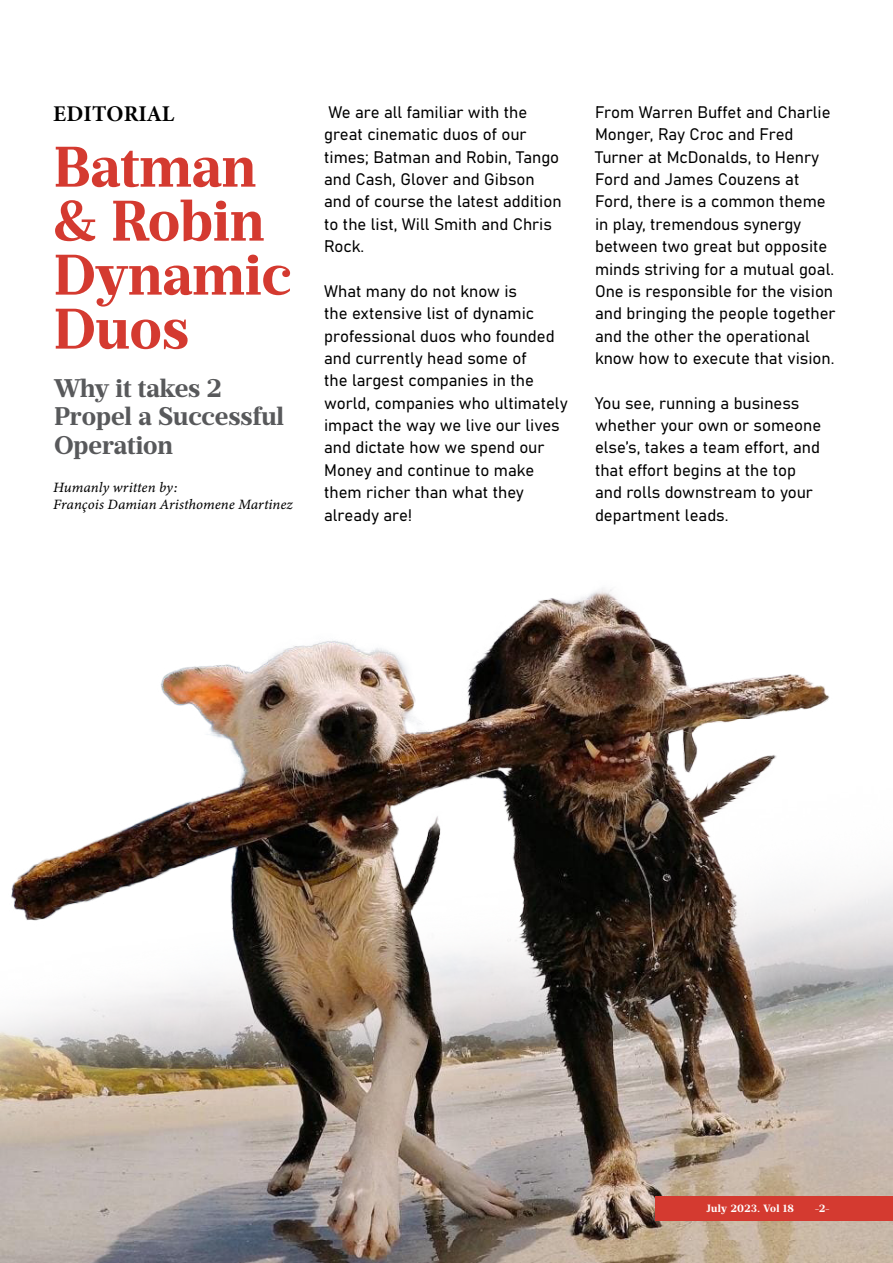
<style>
.page{position:relative;width:893px;height:1263px;background:#fff}
.page>*{position:absolute;margin:0;border:0;box-sizing:border-box;transform-origin:0 0}
.t1{font:700 57px/54px "Prumo Text";color:#d43a30}
.t2{font:700 25.5px/28.5px "Prumo Text";color:#58595b}
.t3{font:22.5px "Minion Variable Concept";letter-spacing:.005em;color:#000}
.t4{font:16.5px/22.4px "Bahnschrift";color:#000}
.t5{font:italic 14.25px/17.1px "Minion Variable Concept";color:#000}
.t6{font:700 10.5px "Prumo Text";letter-spacing:.04em;color:#fff}
</style>
<div class="page">
<img style="left:0;top:588px;width:892px;height:675px">
<div style="left:655px;top:1196px;width:238px;height:25px;background:#d43a30"></div>
<h3 class="t3" style="left:53px;top:98px;width:123px">EDITORIAL</h3>
<p class="t4" style="left:595px;top:100px;width:242px">From Warren Buffet and Charlie<br>Monger, Ray Croc and Fred<br>Turner at McDonalds, to Henry<br>Ford and James Couzens at<br>Ford, there is a common theme in play, tremendous synergy between two great but opposite minds striving for a mutual goal.<br>One is responsible for the vision and bringing the people together and the other the operational know how to execute that vision.</p>
<p class="t4" style="left:595px;top:391px;width:228px">You see, running a business whether your own or someone else’s, takes a team effort, and that effort begins at the top and rolls downstream to your department leads.</p>
<p class="t4" style="left:324px;top:100px;width:239px">We are all familiar with the great cinematic duos of our times; Batman and Robin, Tango and Cash, Glover and Gibson and of course the latest addition to the list, Will Smith and Chris<br>Rock.</p>
<p class="t4" style="left:324px;top:279px;width:245px">What many do not know is<br>the extensive list of dynamic professional duos who founded and currently head some of<br>the largest companies in the world, companies who ultimately impact the way we live our lives and dictate how we spend our<br>Money and continue to make them richer than what they already are!</p>
<h1 class="t1" style="left:53px;top:142px;width:240px">Batman &amp; Robin<br>Dynamic<br>Duos</h1>
<h2 class="t2" style="left:54px;top:375px;width:232px">Why it takes 2<br>Propel a Successful<br>Operation</h2>
<p class="t5" style="left:53px;top:479px;width:241px">Humanly written by:<br>François Damian Aristhomene Martinez</p>
<p class="t6" style="left:707px;top:1202px;width:89px">July 2023. Vol 18</p>
<p class="t6" style="left:815px;top:1202px;width:17px">-2-</p>
</div>
